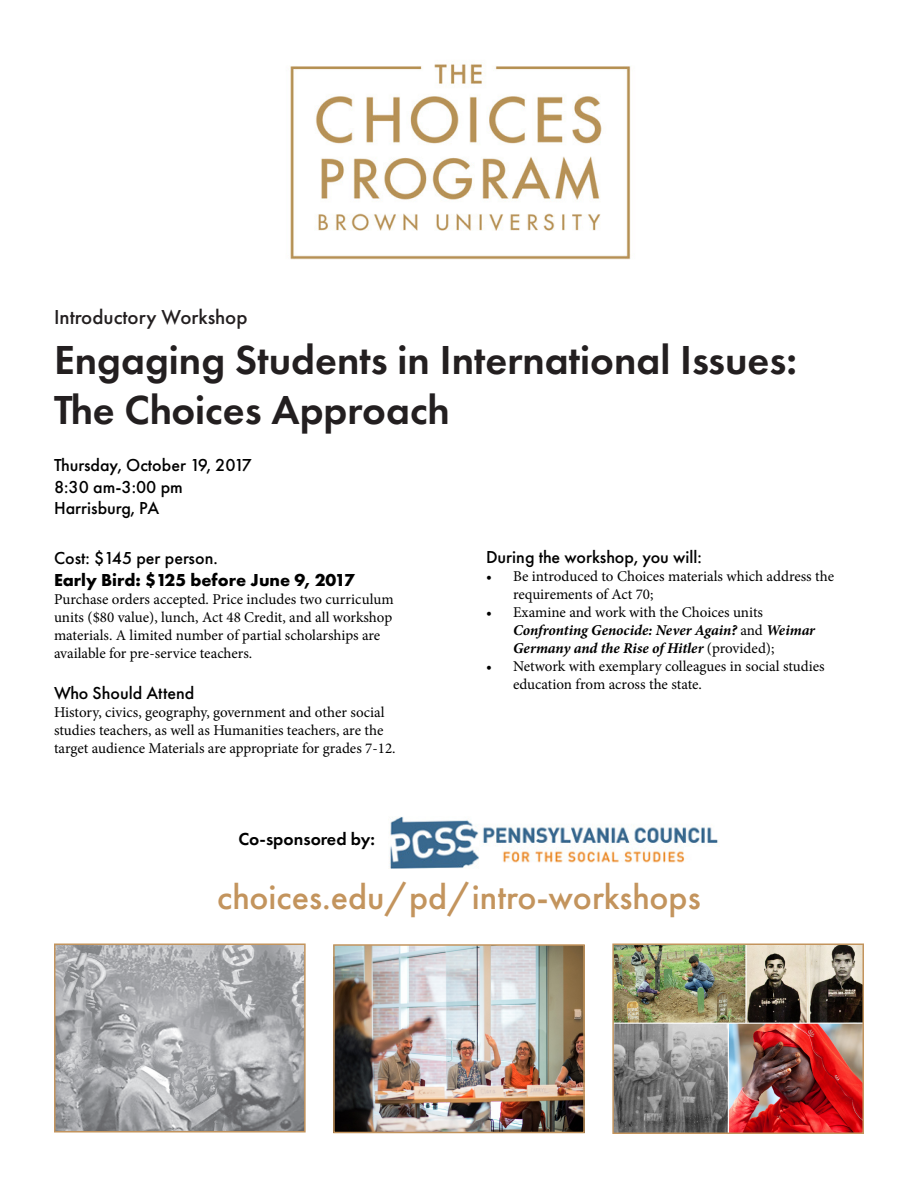
<style>
.page{position:relative;width:918px;height:1188px;background:#fff}
.page>*{position:absolute;margin:0;border:0;box-sizing:border-box;transform-origin:0 0}
.body{font:600 42px/50.4px "Futura PT";color:#231f20}
.body-2{font:500 36px "Futura PT";color:#c3945d}
.body-3{font:500 21px "Futura PT";color:#231f20}
.t1{font:500 18px "Futura PT";color:#000}
.t2{font:700 18px "Futura PT";color:#000}
.t3{font:600 18px "Futura PT";color:#000}
.t4{font:15px/18px "Minion Pro";color:#000}
.t5{font:italic 700 15px/18px "Minion Pro";letter-spacing:-.005em;color:#000}
.s1{font-weight:400;font-style:normal}
</style>
<div class="page">
<img style="left:57px;top:947px;width:246px;height:182px">
<div style="left:54px;top:944px;width:252px;height:188px;border:2px solid #c3945d"></div>
<img style="left:290px;top:64px;width:341px;height:196px">
<img style="left:615px;top:947px;width:246px;height:184px">
<div style="left:612px;top:944px;width:252px;height:190px;border:2px solid #c3945d"></div>
<img style="left:336px;top:947px;width:246px;height:183px">
<div style="left:333px;top:944px;width:252px;height:189px;border:2px solid #c3945d"></div>
<img style="left:390px;top:817px;width:328px;height:52px">
<p class="body-3" style="left:54px;top:304px;width:195px">Introductory Workshop</p>
<p class="body" style="left:54px;top:334px;width:745px">Engaging Students in International Issues:<br>The Choices Approach</p>
<p class="t1" style="left:54px;top:454px;width:199px">Thursday, October 19, 2017</p>
<p class="t1" style="left:54px;top:476px;width:130px">8:30 am-3:00 pm</p>
<p class="t1" style="left:54px;top:498px;width:107px">Harrisburg, PA</p>
<p class="t1" style="left:54px;top:547px;width:165px">Cost: $145 per person.</p>
<p class="t2" style="left:54px;top:568px;width:302px">Early Bird: $125 before June 9, 2017</p>
<p class="t4" style="left:54px;top:590px;width:341px">Purchase orders accepted. Price includes two curriculum units ($80 value), lunch, Act 48 Credit, and all workshop materials. A limited number of partial scholarships are available for pre-service teachers.</p>
<p class="t1" style="left:54px;top:682px;width:142px">Who Should Attend</p>
<p class="t4" style="left:54px;top:703px;width:343px">History, civics, geography, government and other social studies teachers, as well as Humanities teachers, are the target audience Materials are appropriate for grades 7-12.</p>
<p class="t1" style="left:486px;top:547px;width:217px">During the workshop, you will:</p>
<p class="t4" style="left:513px;top:568px;width:323px;text-indent:-27px">• Be introduced to Choices materials which address the requirements of Act 70;</p>
<p class="t5" style="left:513px;top:603px;width:304px;text-indent:-27px"><span class="s1">• Examine and work with the Choices units<br></span>Confronting Genocide: Never Again? <span class="s1">and</span> Weimar<br>Germany and the Rise of Hitler <span class="s1">(provided);</span></p>
<p class="t4" style="left:513px;top:658px;width:313px;text-indent:-27px">• Network with exemplary colleagues in social studies education from across the state.</p>
<p class="t3" style="left:238px;top:828px;width:138px">Co-sponsored by:</p>
<p class="body-2" style="left:217px;top:875px;width:485px">choices.edu/pd/intro-workshops</p>
</div>
